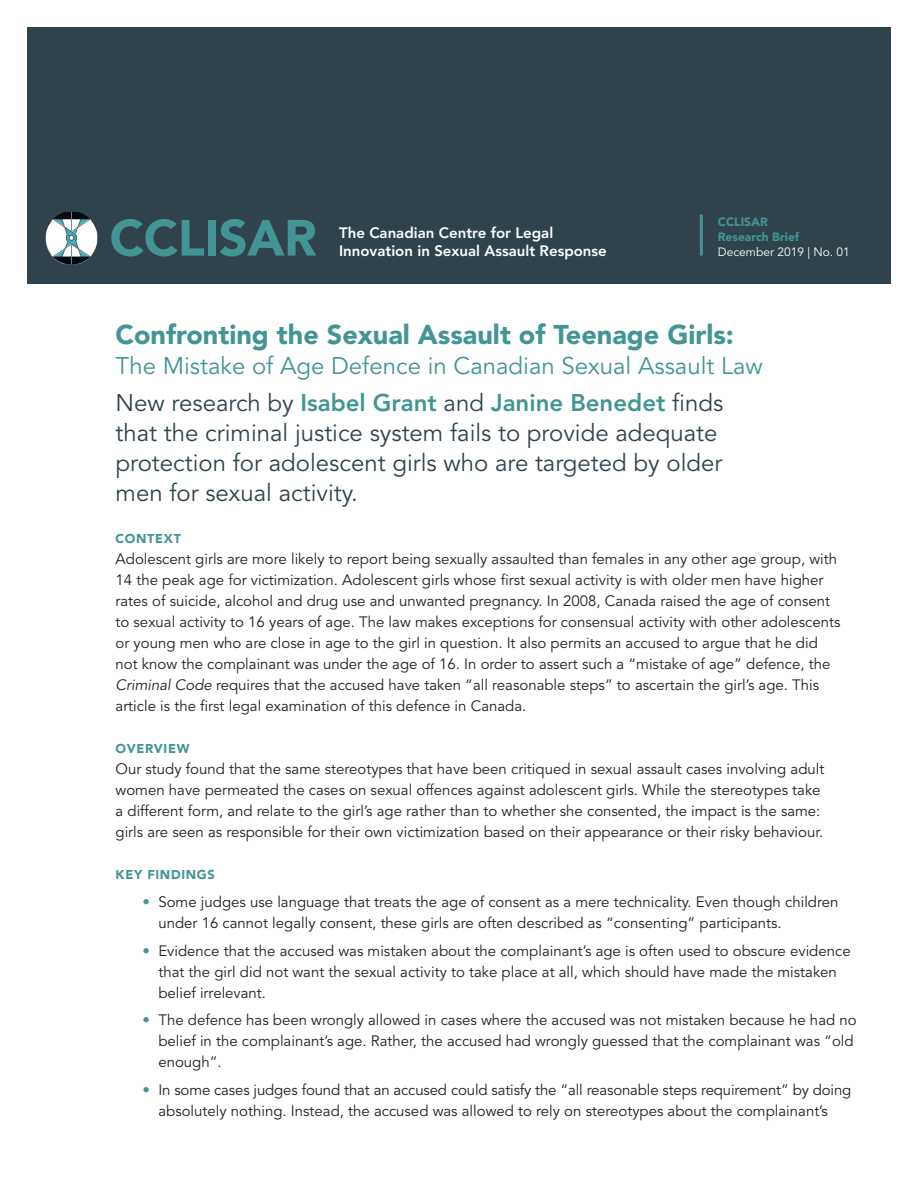
<style>
.page{position:relative;width:918px;height:1188px;background:#fff}
.page>*{position:absolute;margin:0;border:0;box-sizing:border-box;transform-origin:0 0}
.t1{font:900 50.4px "Avenir LT Std";letter-spacing:-.01em;color:#429594}
.t2{font:900 27px "Avenir LT Std";color:#429594}
.t3{font:24px/30px "Avenir LT Std";color:#30434d}
.t4{font:24px/36.8px "Avenir LT Std";color:#429594}
.t5{font:15px/21px "Avenir LT Std";color:#231f20}
.t6{font:800 15px "Avenir LT Std";color:#fff}
.t7{font:900 12.75px "Avenir LT Std";letter-spacing:.05em;color:#429594}
.t8{font:900 12px/15px "Avenir LT Std";color:#429594}
.t9{font:12px "Avenir LT Std";color:#fff}
.s1{color:#30434d}
.s2{font-weight:800}
.s3{font-style:italic}
.s4{font-weight:800;color:#429594}
</style>
<div class="page">
<div style="left:27px;top:27px;width:864px;height:257px;background:#30434d"></div>
<img style="left:45px;top:212px;width:52px;height:52px">
<hr style="left:700px;top:215px;width:3px;height:41px;background:#429594">
<h1 class="t1" style="left:110px;top:208px;width:209px">CCLISAR</h1>
<p class="t6" style="left:339px;top:224px;width:216px">The Canadian Centre for Legal</p>
<p class="t6" style="left:339px;top:242px;width:269px">Innovation in Sexual Assault Response</p>
<p class="t8" style="left:718px;top:214px;width:83px">CCLISAR<br>Research Brief</p>
<p class="t9" style="left:718px;top:245px;width:134px">December 2019 | No. 01</p>
<h2 class="t2" style="left:116px;top:319px;width:620px">Confronting the Sexual Assault of Teenage Girls:</h2>
<h3 class="t4" style="left:116px;top:348px;width:649px">The Mistake of Age Defence in Canadian Sexual Assault Law<br><span class="s1">New research by</span> <span class="s2">Isabel Grant</span> <span class="s1">and</span> <span class="s2">Janine Benedet</span> <span class="s1">finds</span></h3>
<h3 class="t3" style="left:116px;top:419px;width:608px">that the criminal justice system fails to provide adequate protection for adolescent girls who are targeted by older men for sexual activity.</h3>
<p class="t7" style="left:116px;top:531px;width:67px">CONTEXT</p>
<p class="t5" style="left:116px;top:549px;width:727px">Adolescent girls are more likely to report being sexually assaulted than females in any other age group, with 14 the peak age for victimization. Adolescent girls whose first sexual activity is with older men have higher rates of suicide, alcohol and drug use and unwanted pregnancy. In 2008, Canada raised the age of consent to sexual activity to 16 years of age. The law makes exceptions for consensual activity with other adolescents or young men who are close in age to the girl in question. It also permits an accused to argue that he did not know the complainant was under the age of 16. In order to assert such a “mistake of age” defence, the <span class="s3">Criminal Code</span> requires that the accused have taken “all reasonable steps” to ascertain the girl’s age. This article is the first legal examination of this defence in Canada.</p>
<p class="t7" style="left:116px;top:741px;width:75px">OVERVIEW</p>
<p class="t5" style="left:116px;top:759px;width:710px">Our study found that the same stereotypes that have been critiqued in sexual assault cases involving adult women have permeated the cases on sexual offences against adolescent girls. While the stereotypes take a different form, and relate to the girl’s age rather than to whether she consented, the impact is the same: girls are seen as responsible for their own victimization based on their appearance or their risky behaviour.</p>
<p class="t7" style="left:116px;top:867px;width:101px">KEY FINDINGS</p>
<p class="t5" style="left:158px;top:892px;width:682px;text-indent:-16px"><span class="s4">•</span> Some judges use language that treats the age of consent as a mere technicality. Even though children under 16 cannot legally consent, these girls are often described as “consenting” participants.</p>
<p class="t5" style="left:158px;top:940px;width:694px;text-indent:-16px"><span class="s4">•</span> Evidence that the accused was mistaken about the complainant’s age is often used to obscure evidence that the girl did not want the sexual activity to take place at all, which should have made the mistaken belief irrelevant.</p>
<p class="t5" style="left:158px;top:1010px;width:700px;text-indent:-16px"><span class="s4">•</span> The defence has been wrongly allowed in cases where the accused was not mistaken because he had no belief in the complainant’s age. Rather, the accused had wrongly guessed that the complainant was “old enough”.</p>
<p class="t5" style="left:143px;top:1080px;width:710px;text-align:center"><span class="s4">•</span> In some cases judges found that an accused could satisfy the “all reasonable steps requirement” by doing absolutely nothing. Instead, the accused was allowed to rely on stereotypes about the complainant’s</p>
</div>
